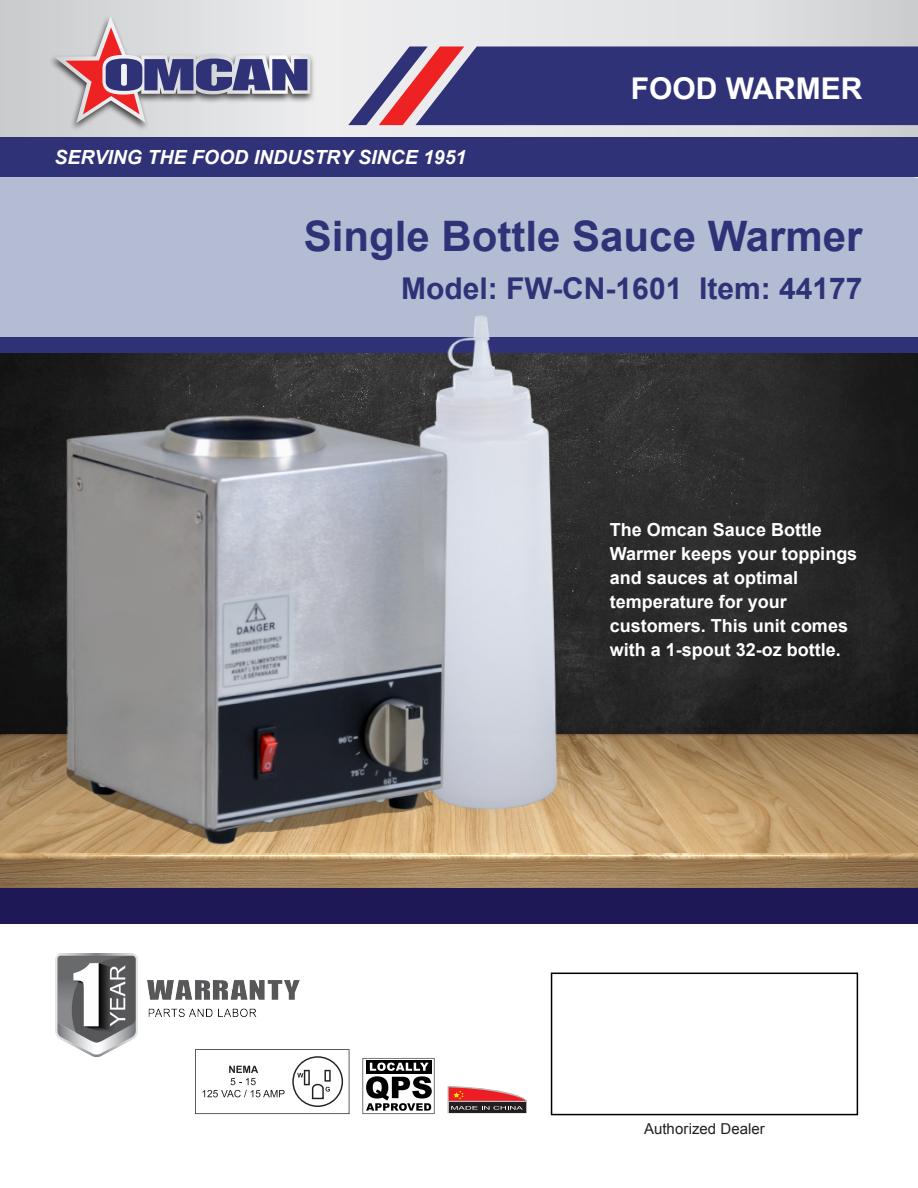
<style>
.page{position:relative;width:918px;height:1188px;background:#fff}
.page>*{position:absolute;margin:0;border:0;box-sizing:border-box;transform-origin:0 0}
.t1{font:700 42px "Arial";color:#2f3276}
.t2{font:700 30px "Arial";color:#2f3276}
.t3{font:700 30px "Arial";color:#fff}
.t4{font:italic 700 19.5px "Arial";color:#fff}
.t5{font:700 18px/24px "Arial";color:#fff}
.t6{font:15px "Arial";letter-spacing:.005em;color:#231f20}
</style>
<div class="page">
<div style="left:0;top:176px;width:918px;height:162px;background:#b4bcd4"></div>
<div style="left:0;top:338px;width:918px;height:16px;background:#2f3276"></div>
<div style="left:0;top:887px;width:918px;height:37px;background:#1f1857"></div>
<svg style="left:0;top:0;width:918px;height:137px"></svg>
<div style="left:0;top:137px;width:918px;height:39px;background:#2f3276"></div>
<svg style="left:348px;top:46px;width:570px;height:79px"></svg>
<div style="left:48px;top:14px;width:268px;height:117px;background:#231f20;opacity:.8"></div>
<svg style="left:54px;top:16px;width:256px;height:107px"></svg>
<img style="left:0;top:354px;width:918px;height:533px">
<img style="left:31px;top:290px;width:548px;height:589px">
<div style="left:551px;top:973px;width:307px;height:142px;border:2px solid #000"></div>
<svg style="left:448px;top:1086px;width:79px;height:27px"></svg>
<img style="left:55px;top:954px;width:245px;height:102px">
<svg style="left:195px;top:1049px;width:154px;height:65px"></svg>
<svg style="left:363px;top:1058px;width:72px;height:56px"></svg>
<p class="t4" style="left:54px;top:144px;width:414px">SERVING THE FOOD INDUSTRY SINCE 1951</p>
<p class="t3" style="left:631px;top:67px;width:233px">FOOD WARMER</p>
<p class="t1" style="left:304px;top:206px;width:560px">Single Bottle Sauce Warmer</p>
<p class="t2" style="left:401px;top:268px;width:463px">Model: FW-CN-1601 Item: 44177</p>
<p class="t5" style="left:610px;top:518px;width:249px">The Omcan Sauce Bottle<br>Warmer keeps your toppings and sauces at optimal temperature for your customers. This unit comes with a 1-spout 32-oz bottle.</p>
<p class="t6" style="left:644px;top:1119px;width:122px">Authorized Dealer</p>
</div>
